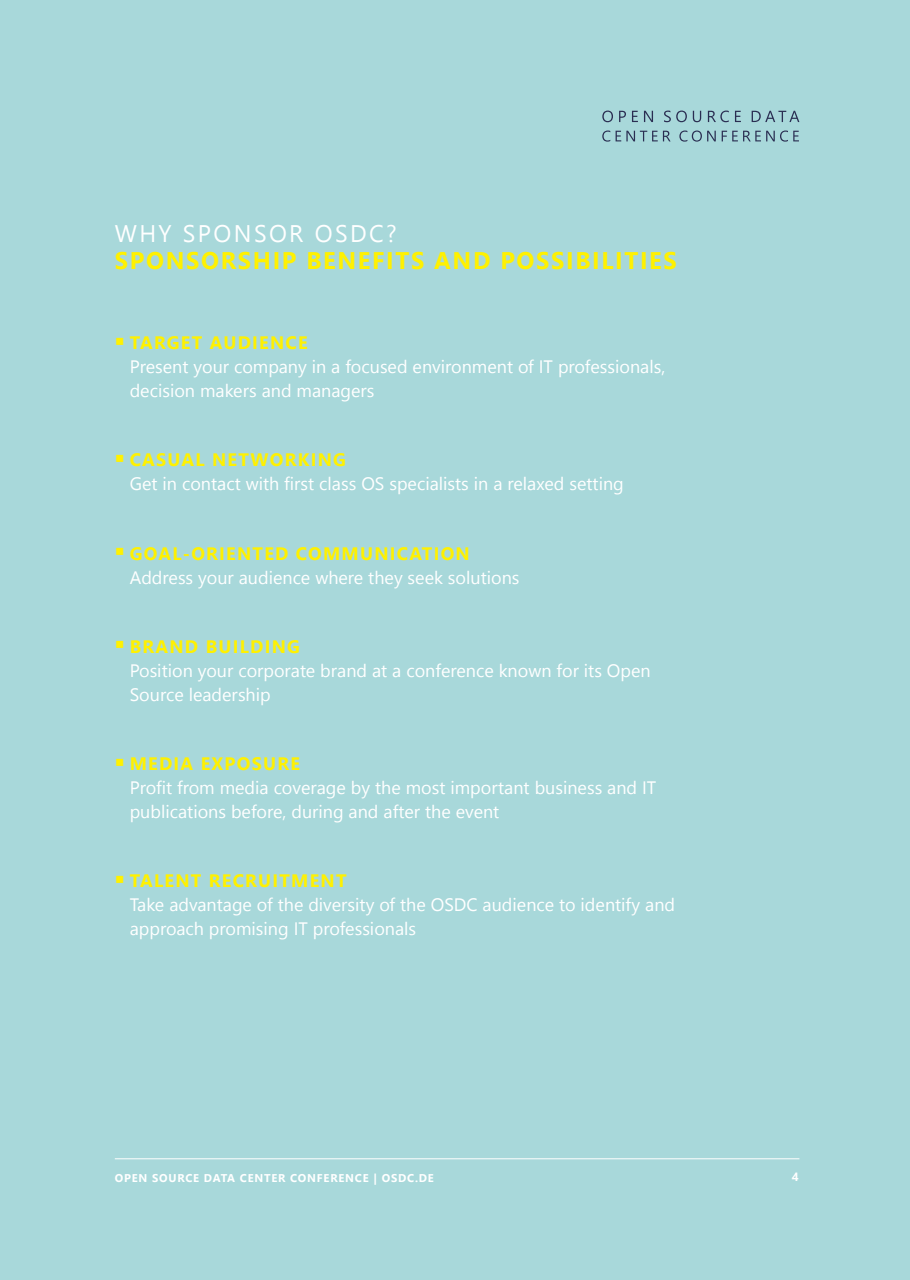
<style>
.page{position:relative;width:910px;height:1280px;background:#a8d8da}
.page>*{position:absolute;margin:0;border:0;box-sizing:border-box;transform-origin:0 0}
.t1{font:700 24px "Nirmala UI";letter-spacing:.07em;color:#fff101}
.t2{font:24px "Nirmala UI";letter-spacing:.1em;color:#fff}
.t3{font:18px/24px "Nirmala UI";color:#fff}
.t4{font:700 12px "Nirmala UI";color:#fff}
.t5{font:700 11.25px "Nirmala UI";letter-spacing:.07em;color:#fff}
.s1{color:#fff101}
.s2{font-weight:700;color:#fff101}
</style>
<div class="page">
<hr style="left:115px;top:1158px;width:684px;height:1px;background:#fff">
<svg style="left:602px;top:131px;width:197px;height:11px"></svg>
<svg style="left:602px;top:111px;width:197px;height:11px"></svg>
<h1 class="t2" style="left:115px;top:214px;width:283px">WHY SPONSOR OSDC?</h1>
<h1 class="t1" style="left:115px;top:240px;width:564px">SPONSORSHIP BENEFITS AND POSSIBILITIES</h1>
<p class="t3" style="left:130px;top:329px;width:537px;text-indent:-15px"><span class="s1">○</span> <span class="s2">TARGET AUDIENCE<br></span>Present your company in a focused environment of IT professionals, decision makers and managers</p>
<p class="t3" style="left:130px;top:447px;width:496px;text-indent:-15px"><span class="s1">○</span> <span class="s2">CASUAL NETWORKING<br></span>Get in contact with first class OS specialists in a relaxed setting</p>
<p class="t3" style="left:130px;top:540px;width:391px;text-indent:-15px"><span class="s1">○</span> <span class="s2">GOAL-ORIENTED COMMUNICATION<br></span>Address your audience where they seek solutions</p>
<p class="t3" style="left:130px;top:633px;width:522px;text-indent:-15px"><span class="s1">○</span> <span class="s2">BRAND BUILDING<br></span>Position your corporate brand at a conference known for its Open<br>Source leadership</p>
<p class="t3" style="left:130px;top:750px;width:528px;text-indent:-15px"><span class="s1">○</span> <span class="s2">MEDIA EXPOSURE<br></span>Profit from media coverage by the most important business and IT publications before, during and after the event</p>
<p class="t3" style="left:130px;top:868px;width:547px;text-indent:-15px"><span class="s1">○</span> <span class="s2">TALENT RECRUITMENT<br></span>Take advantage of the diversity of the OSDC audience to identify and approach promising IT professionals</p>
<p class="t5" style="left:115px;top:1168px;width:321px">OPEN SOURCE DATA CENTER CONFERENCE | OSDC.DE</p>
<p class="t4" style="left:792px;top:1167px;width:8px">4</p>
</div>
